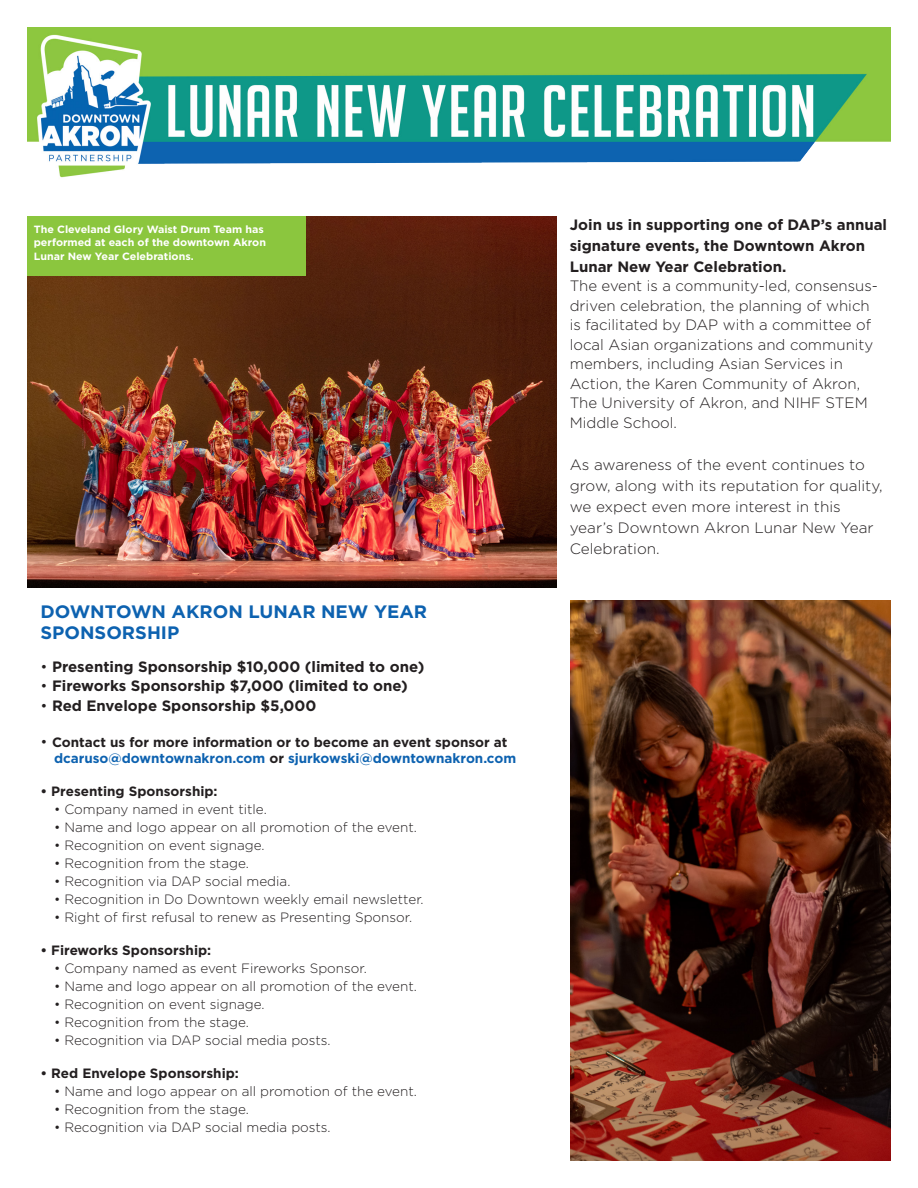
<style>
.page{position:relative;width:918px;height:1188px;background:#fff}
.page>*{position:absolute;margin:0;border:0;box-sizing:border-box;transform-origin:0 0}
.t1{font:700 18px/21px "Gotham";color:#0d62b0}
.t2{font:300 15px/19.5px "Gotham";color:#231f20}
.t3{font:700 15px/21px "Gotham";color:#231f20}
.t4{font:300 13.5px "Gotham";color:#231f20}
.t5{font:700 13.5px "Gotham";color:#231f20}
.t6{font:700 13.5px "Gotham";color:#0d62b0}
.t7{font:700 10.5px/13.5px "Gotham";color:#fff}
.s1{font-weight:300}
.s2{font-weight:300;font-size:15px}
.s3{color:#231f20}
</style>
<div class="page">
<img style="left:27px;top:27px;width:864px;height:151px">
<img style="left:27px;top:216px;width:529px;height:371px">
<img style="left:570px;top:601px;width:321px;height:560px">
<div style="left:27px;top:216px;width:279px;height:59px;background:#8bc63e"></div>
<p class="t7" style="left:34px;top:222px;width:234px">The Cleveland Glory Waist Drum Team has performed at each of the downtown Akron<br>Lunar New Year Celebrations.</p>
<p class="t1" style="left:40px;top:600px;width:388px">DOWNTOWN AKRON LUNAR NEW YEAR<br>SPONSORSHIP</p>
<p class="t3" style="left:40px;top:655px;width:385px"><span class="s1">•</span> Presenting Sponsorship $10,000 (limited to one)</p>
<p class="t3" style="left:40px;top:675px;width:369px"><span class="s1">•</span> Fireworks Sponsorship $7,000 (limited to one)</p>
<p class="t3" style="left:40px;top:694px;width:278px"><span class="s1">•</span> Red Envelope Sponsorship $5,000</p>
<p class="t5" style="left:40px;top:734px;width:468px"><span class="s2">•</span> Contact us for more information or to become an event sponsor at</p>
<p class="t6" style="left:54px;top:750px;width:464px">dcaruso@downtownakron.com <span class="s3">or</span> sjurkowski@downtownakron.com</p>
<p class="t5" style="left:40px;top:783px;width:179px">• Presenting Sponsorship:</p>
<p class="t4" style="left:54px;top:802px;width:214px">• Company named in event title.</p>
<p class="t4" style="left:54px;top:820px;width:364px">• Name and logo appear on all promotion of the event.</p>
<p class="t4" style="left:54px;top:838px;width:212px">• Recognition on event signage.</p>
<p class="t4" style="left:54px;top:856px;width:196px">• Recognition from the stage.</p>
<p class="t4" style="left:54px;top:874px;width:238px">• Recognition via DAP social media.</p>
<p class="t4" style="left:54px;top:892px;width:371px">• Recognition in Do Downtown weekly email newsletter.</p>
<p class="t4" style="left:54px;top:910px;width:360px">• Right of first refusal to renew as Presenting Sponsor.</p>
<p class="t5" style="left:40px;top:942px;width:172px">• Fireworks Sponsorship:</p>
<p class="t4" style="left:54px;top:961px;width:314px">• Company named as event Fireworks Sponsor.</p>
<p class="t4" style="left:54px;top:979px;width:364px">• Name and logo appear on all promotion of the event.</p>
<p class="t4" style="left:54px;top:997px;width:212px">• Recognition on event signage.</p>
<p class="t4" style="left:54px;top:1015px;width:196px">• Recognition from the stage.</p>
<p class="t4" style="left:54px;top:1033px;width:278px">• Recognition via DAP social media posts.</p>
<p class="t5" style="left:40px;top:1065px;width:200px">• Red Envelope Sponsorship:</p>
<p class="t4" style="left:54px;top:1084px;width:364px">• Name and logo appear on all promotion of the event.</p>
<p class="t4" style="left:54px;top:1102px;width:196px">• Recognition from the stage.</p>
<p class="t4" style="left:54px;top:1120px;width:278px">• Recognition via DAP social media posts.</p>
<p class="t3" style="left:570px;top:214px;width:319px">Join us in supporting one of DAP’s annual signature events, the Downtown Akron<br>Lunar New Year Celebration.</p>
<p class="t2" style="left:570px;top:276px;width:310px">The event is a community-led, consensus&shy;driven celebration, the planning of which is facilitated by DAP with a committee of local Asian organizations and community members, including Asian Services in Action, the Karen Community of Akron, The University of Akron, and NIHF STEM Middle School.</p>
<p class="t2" style="left:570px;top:454px;width:314px;line-height:21px">As awareness of the event continues to grow, along with its reputation for quality, we expect even more interest in this year’s Downtown Akron Lunar New Year Celebration.</p>
</div>
